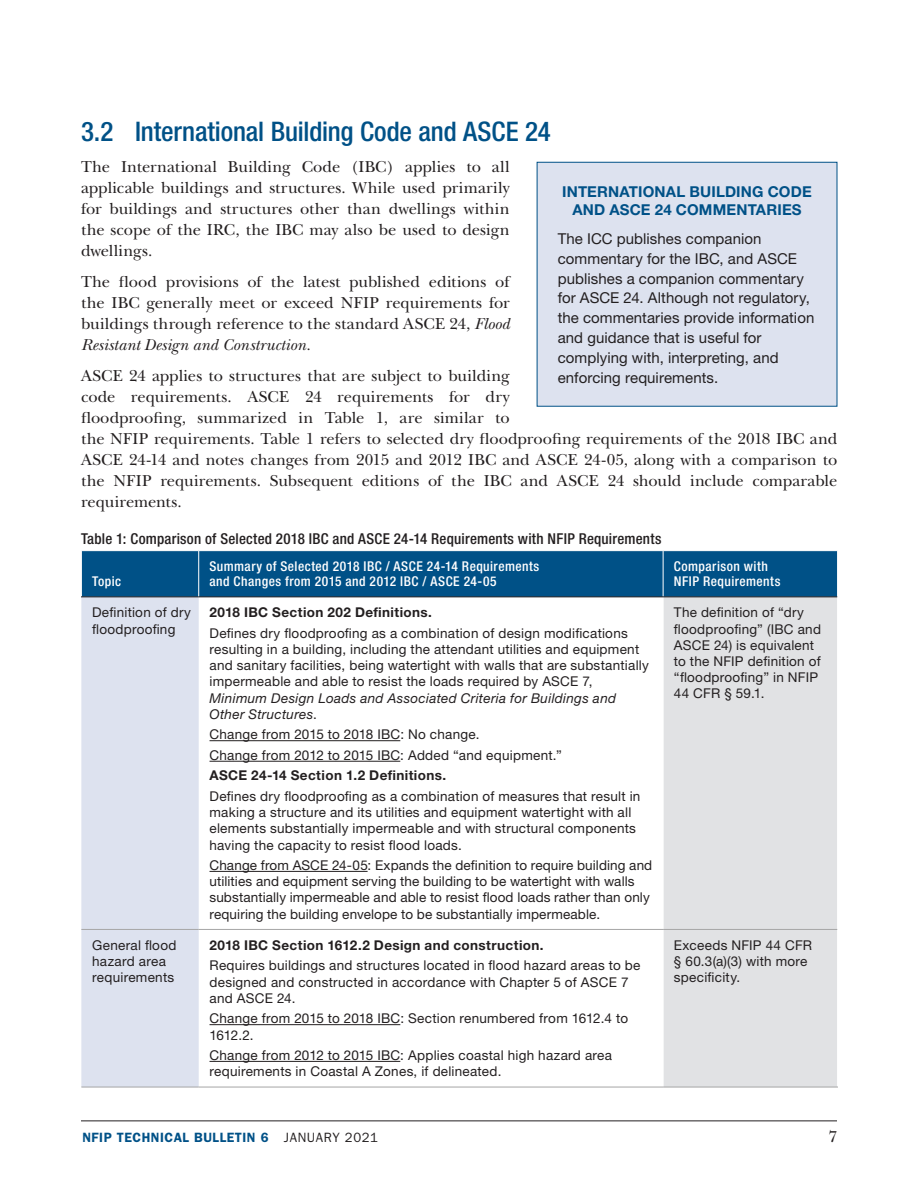
<style>
.page{position:relative;width:918px;height:1188px;background:#fff}
.page>*{position:absolute;margin:0;border:0;box-sizing:border-box;transform-origin:0 0}
.t1{font:500 condensed 27px "Helvetica Neue LT Std";letter-spacing:-.005em;color:#005187}
.t2{font:16.5px/21px "New Baskerville";color:#231f20;text-align:justify}
.t3{font:15px/19.8px "Helvetica Neue LT Std";letter-spacing:.005em;color:#231f20}
.t4{font:500 condensed 15px "Helvetica Neue LT Std";letter-spacing:.015em;color:#231f20}
.t5{font:700 15px/18px "Helvetica Neue LT Std";letter-spacing:.01em;color:#005187;text-align:center}
.t6{font:13.5px/16.2px "Helvetica Neue LT Std";letter-spacing:.02em;color:#231f20}
.t7{font:500 condensed 13.5px/15px "Helvetica Neue LT Std";letter-spacing:.035em;color:#fff}
.t8{font:700 13.5px "Helvetica Neue LT Std";letter-spacing:.03em;color:#231f20}
.t9{font:italic 13.5px/16.2px "Helvetica Neue LT Std";letter-spacing:.025em;color:#231f20}
.t10{font:600 13.5px "ITC Franklin Gothic Std";letter-spacing:.04em;color:#005187}
.s1{font-style:italic}
.s2{font-style:normal}
.s3{font-weight:400;color:#231f20}
</style>
<div class="page">
<hr style="left:81px;top:1120px;width:756px;height:1px;background:#231f20">
<div style="left:82px;top:551px;width:755px;height:46px;background:#005187"></div>
<div style="left:81px;top:598px;width:118px;height:489px;background:#dde2ef"></div>
<div style="left:664px;top:598px;width:173px;height:489px;background:#e1e2e4"></div>
<hr style="left:198px;top:551px;width:1px;height:46px;background:#fff">
<hr style="left:663px;top:551px;width:1px;height:46px;background:#fff">
<hr style="left:81px;top:597px;width:118px;height:1px;background:#231f20">
<hr style="left:199px;top:597px;width:464px;height:1px;background:#231f20">
<hr style="left:663px;top:597px;width:174px;height:1px;background:#231f20">
<hr style="left:81px;top:929px;width:118px;height:1px;background:#a6a6a6">
<hr style="left:199px;top:929px;width:464px;height:1px;background:#a6a6a6">
<hr style="left:663px;top:929px;width:174px;height:1px;background:#a6a6a6">
<hr style="left:81px;top:1087px;width:118px;height:1px;background:#a6a6a6">
<hr style="left:199px;top:1087px;width:464px;height:1px;background:#a6a6a6">
<hr style="left:663px;top:1087px;width:175px;height:1px;background:#a6a6a6">
<hr style="left:210px;top:740px;width:190px;height:1px;background:#231f20">
<hr style="left:210px;top:761px;width:190px;height:1px;background:#231f20">
<hr style="left:210px;top:871px;width:158px;height:1px;background:#231f20">
<hr style="left:210px;top:1024px;width:190px;height:1px;background:#231f20">
<hr style="left:210px;top:1061px;width:190px;height:1px;background:#231f20">
<div style="left:537px;top:162px;width:300px;height:244px;background:#dde2ef"></div>
<h1 class="t1" style="left:81px;top:115px;width:471px">3.2 International Building Code and ASCE 24</h1>
<p class="t2" style="left:81px;top:156px;width:430px">The International Building Code (IBC) applies to all applicable buildings and structures. While used primarily for buildings and structures other than dwellings within the scope of the IRC, the IBC may also be used to design dwellings.</p>
<p class="t2" style="left:81px;top:271px;width:430px">The flood provisions of the latest published editions of the IBC generally meet or exceed NFIP requirements for buildings through reference to the standard ASCE 24, <span class="s1">Flood Resistant Design and Construction.</span></p>
<p class="t2" style="left:81px;top:365px;width:758px;text-align:left">ASCE 24 applies to structures that are subject to building<br>code requirements. ASCE 24 requirements for dry<br>floodproofing, summarized in Table 1, are similar to<br>the NFIP requirements. Table 1 refers to selected dry floodproofing requirements of the 2018 IBC and ASCE 24-14 and notes changes from 2015 and 2012 IBC and ASCE 24-05, along with a comparison to the NFIP requirements. Subsequent editions of the IBC and ASCE 24 should include comparable requirements.</p>
<p class="t4" style="left:81px;top:530px;width:582px">Table 1: Comparison of Selected 2018 IBC and ASCE 24-14 Requirements with NFIP Requirements</p>
<p class="t7" style="left:92px;top:574px;width:31px">Topic</p>
<p class="t5" style="left:562px;top:182px;width:251px">INTERNATIONAL BUILDING CODE<br>AND ASCE 24 COMMENTARIES</p>
<p class="t3" style="left:558px;top:229px;width:258px">The ICC publishes companion commentary for the IBC, and ASCE publishes a companion commentary for ASCE 24. Although not regulatory, the commentaries provide information and guidance that is useful for complying with, interpreting, and enforcing requirements.</p>
<p class="t7" style="left:210px;top:559px;width:331px">Summary of Selected 2018 IBC / ASCE 24-14 Requirements and Changes from 2015 and 2012 IBC / ASCE 24-05</p>
<p class="t7" style="left:674px;top:559px;width:108px">Comparison with<br>NFIP Requirements</p>
<p class="t6" style="left:92px;top:604px;width:100px">Definition of dry floodproofing</p>
<p class="t8" style="left:210px;top:604px;width:224px">2018 IBC Section 202 Definitions.</p>
<p class="t6" style="left:210px;top:625px;width:441px">Defines dry floodproofing as a combination of design modifications resulting in a building, including the attendant utilities and equipment and sanitary facilities, being watertight with walls that are substantially impermeable and able to resist the loads required by ASCE 7,</p>
<p class="t9" style="left:210px;top:690px;width:408px">Minimum Design Loads and Associated Criteria for Buildings and<br>Other Structures<span class="s2">.</span></p>
<p class="t6" style="left:210px;top:724px;width:354px;line-height:20.5px">Change from 2015 to 2018 IBC: No change.<br>Change from 2012 to 2015 IBC: Added “and equipment.”</p>
<p class="t8" style="left:210px;top:767px;width:238px">ASCE 24-14 Section 1.2 Definitions.</p>
<p class="t6" style="left:210px;top:788px;width:432px">Defines dry floodproofing as a combination of measures that result in making a structure and its utilities and equipment watertight with all elements substantially impermeable and with structural components having the capacity to resist flood loads.</p>
<p class="t6" style="left:210px;top:857px;width:444px">Change from ASCE 24-05: Expands the definition to require building and utilities and equipment serving the building to be watertight with walls substantially impermeable and able to resist flood loads rather than only requiring the building envelope to be substantially impermeable.</p>
<p class="t6" style="left:92px;top:937px;width:86px">General flood hazard area requirements</p>
<p class="t8" style="left:210px;top:937px;width:336px">2018 IBC Section 1612.2 Design and construction.</p>
<p class="t6" style="left:210px;top:957px;width:432px">Requires buildings and structures located in flood hazard areas to be designed and constructed in accordance with Chapter 5 of ASCE 7 and ASCE 24.</p>
<p class="t6" style="left:210px;top:1010px;width:420px">Change from 2015 to 2018 IBC: Section renumbered from 1612.4 to<br>1612.2.</p>
<p class="t6" style="left:210px;top:1047px;width:404px">Change from 2012 to 2015 IBC: Applies coastal high hazard area requirements in Coastal A Zones, if delineated.</p>
<p class="t6" style="left:674px;top:604px;width:149px">The definition of “dry floodproofing” (IBC and<br>ASCE 24) is equivalent to the NFIP definition of “floodproofing” in NFIP<br>44 CFR § 59.1.</p>
<p class="t6" style="left:674px;top:937px;width:140px">Exceeds NFIP 44 CFR § 60.3(a)(3) with more specificity.</p>
<p class="t10" style="left:82px;top:1129px;width:297px">NFIP TECHNICAL BULLETIN 6 <span class="s3">JANUARY 2021</span></p>
<p class="t2" style="left:828px;top:1126px;width:10px">7</p>
</div>
